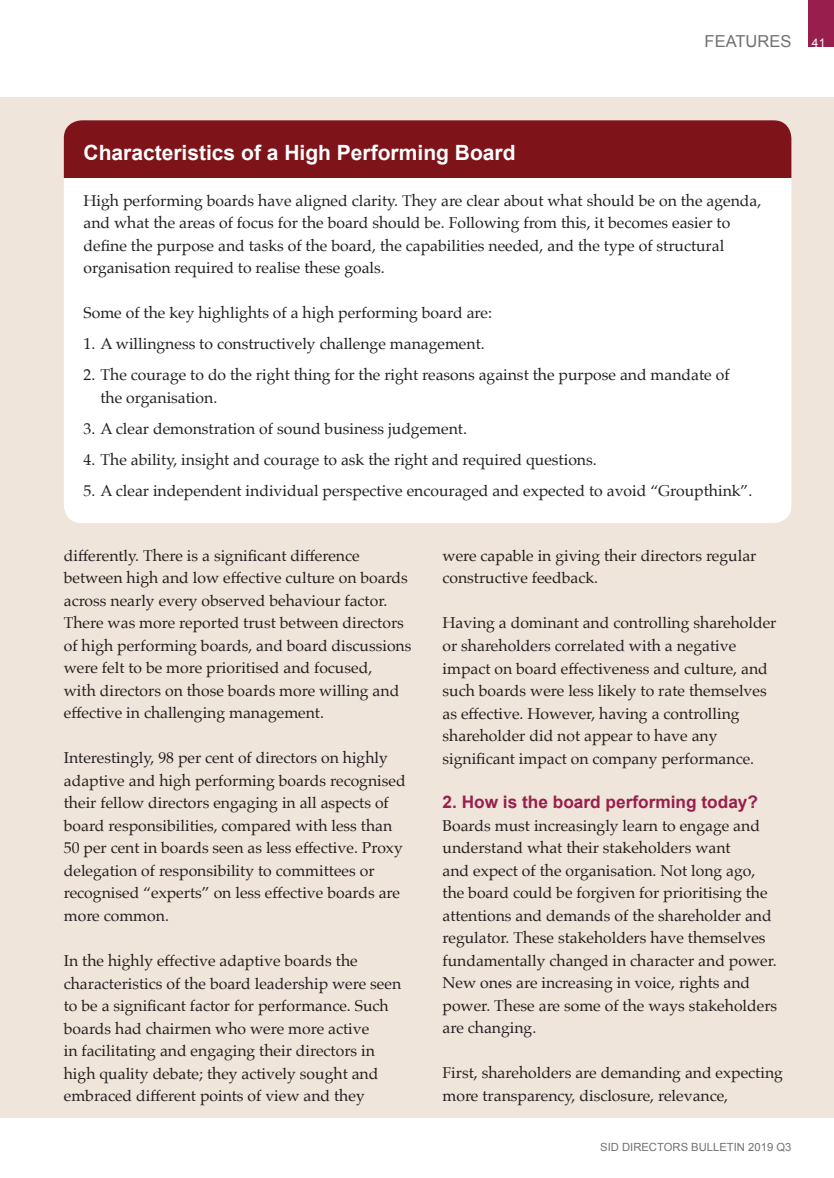
<style>
.page{position:relative;width:834px;height:1178px;background:#fff}
.page>*{position:absolute;margin:0;border:0;box-sizing:border-box;transform-origin:0 0}
.t1{font:700 21px "Arial";color:#fff}
.t2{font:700 17.25px "Arial";color:#981f4d}
.t3{font:16.5px "Arial";color:#717074}
.t4{font:15.75px/22.5px "Palatino";color:#231f20}
.t5{font:11.25px "Arial";color:#717074}
.s1{font-size:12px;color:#fff}
</style>
<div class="page">
<div style="left:808px;top:0;width:25px;height:47px;background:#981f4d"></div>
<div style="left:0;top:98px;width:833px;height:1020px;background:#efe5da"></div>
<div style="left:64px;top:120px;width:727px;height:403px;background:#fff;border-radius:18px"></div>
<div style="left:64px;top:120px;width:727px;height:58px;background:#7e1419"></div>
<p class="t3" style="left:704px;top:30px;width:122px">FEATURES <span class="s1">41</span></p>
<p class="t1" style="left:83px;top:139px;width:433px">Characteristics of a High Performing Board</p>
<p class="t4" style="left:83px;top:189px;width:679px">High performing boards have aligned clarity. They are clear about what should be on the agenda, and what the areas of focus for the board should be. Following from this, it becomes easier to define the purpose and tasks of the board, the capabilities needed, and the type of structural organisation required to realise these goals.</p>
<p class="t4" style="left:83px;top:301px;width:410px">Some of the key highlights of a high performing board are:</p>
<p class="t4" style="left:83px;top:332px;width:402px">1. A willingness to constructively challenge management.</p>
<p class="t4" style="left:100px;top:363px;width:630px;text-indent:-17px">2. The courage to do the right thing for the right reasons against the purpose and mandate of the organisation.</p>
<p class="t4" style="left:83px;top:417px;width:385px">3. A clear demonstration of sound business judgement.</p>
<p class="t4" style="left:83px;top:448px;width:514px">4. The ability, insight and courage to ask the right and required questions.</p>
<p class="t4" style="left:83px;top:479px;width:670px">5. A clear independent individual perspective encouraged and expected to avoid “Groupthink”.</p>
<p class="t4" style="left:64px;top:544px;width:349px">differently. There is a significant difference between high and low effective culture on boards across nearly every observed behaviour factor.<br>There was more reported trust between directors of high performing boards, and board discussions were felt to be more prioritised and focused,<br>with directors on those boards more willing and effective in challenging management.</p>
<p class="t4" style="left:64px;top:747px;width:343px">Interestingly, 98 per cent of directors on highly adaptive and high performing boards recognised their fellow directors engaging in all aspects of board responsibilities, compared with less than 50 per cent in boards seen as less effective. Proxy delegation of responsibility to committees or recognised “experts” on less effective boards are more common.</p>
<p class="t4" style="left:64px;top:949px;width:339px">In the highly effective adaptive boards the characteristics of the board leadership were seen to be a significant factor for performance. Such boards had chairmen who were more active<br>in facilitating and engaging their directors in high quality debate; they actively sought and embraced different points of view and they</p>
<p class="t4" style="left:442px;top:544px;width:315px">were capable in giving their directors regular constructive feedback.</p>
<p class="t4" style="left:442px;top:612px;width:335px">Having a dominant and controlling shareholder or shareholders correlated with a negative impact on board effectiveness and culture, and such boards were less likely to rate themselves as effective. However, having a controlling shareholder did not appear to have any significant impact on company performance.</p>
<p class="t2" style="left:442px;top:791px;width:317px">2. How is the board performing today?</p>
<p class="t4" style="left:442px;top:814px;width:319px">Boards must increasingly learn to engage and understand what their stakeholders want</p>
<p class="t4" style="left:442px;top:859px;width:336px">and expect of the organisation. Not long ago, the board could be forgiven for prioritising the attentions and demands of the shareholder and regulator. These stakeholders have themselves fundamentally changed in character and power.<br>New ones are increasing in voice, rights and power. These are some of the ways stakeholders are changing.</p>
<p class="t4" style="left:442px;top:1062px;width:342px">First, shareholders are demanding and expecting more transparency, disclosure, relevance,</p>
<p class="t5" style="left:600px;top:1139px;width:193px">SID DIRECTORS BULLETIN 2019 Q3</p>
</div>
